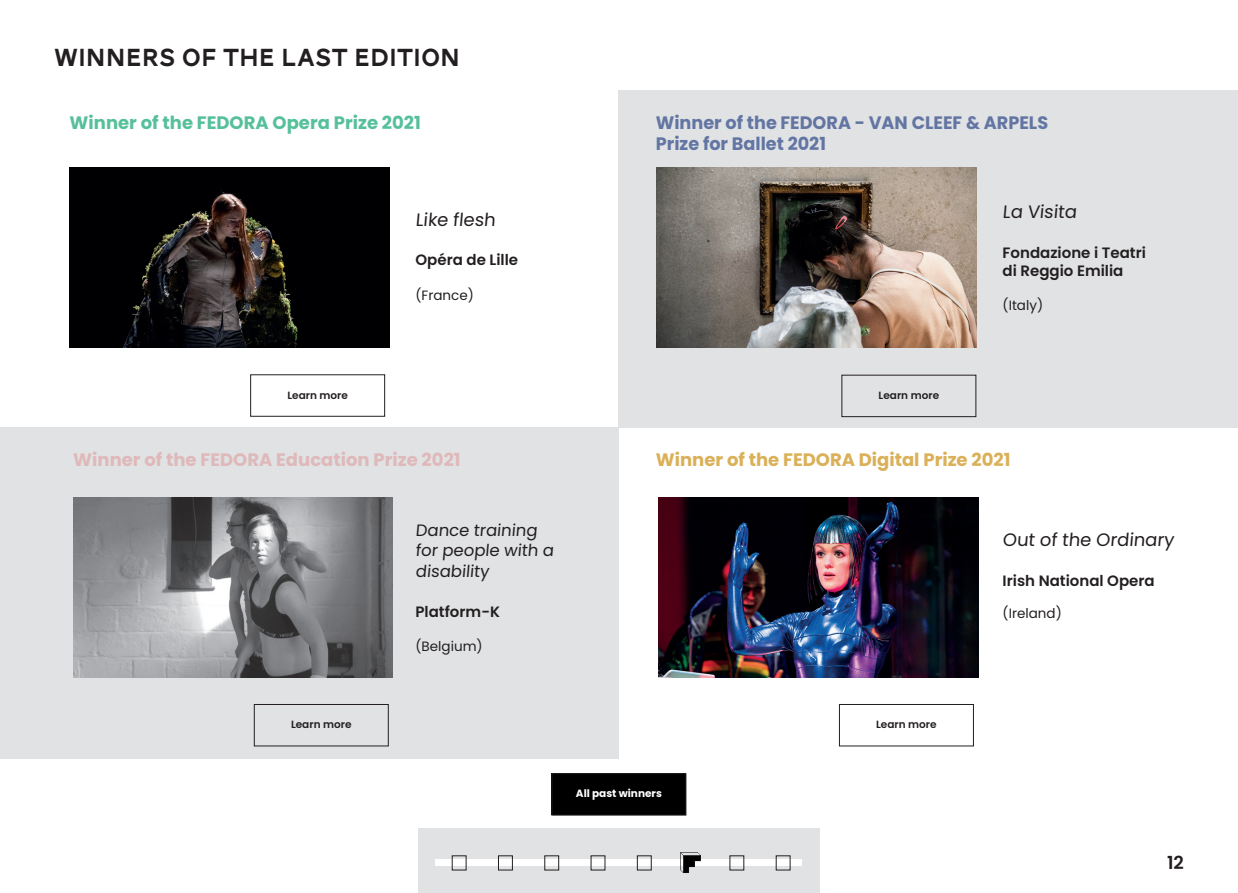
<style>
.page{position:relative;width:1238px;height:893px;background:#fff}
.page>*{position:absolute;margin:0;border:0;box-sizing:border-box;transform-origin:0 0}
.t1{font:25.5px "AW Conqueror Carved One";color:#231f20}
.t2{font:700 18px/21px "Poppins";color:#6376a3}
.t3{font:700 18px "Poppins";color:#dfb9ba}
.t4{font:700 18px "Poppins";color:#dab058}
.t5{font:18px "Poppins";color:#231f20}
.t6{font:700 18px "Poppins";color:#56c09b}
.t7{font:600 18px "Poppins";color:#231f20}
.t8{font:16.5px/19.8px "Poppins";color:#231f20}
.t9{font:600 15px/18px "Poppins";color:#231f20}
.t10{font:13.5px "Poppins";color:#231f20}
.t11{font:600 10.5px "Poppins";color:#231f20}
.t12{font:700 10.5px "Poppins";color:#fff}
</style>
<div class="page">
<div style="left:418px;top:829px;width:401px;height:64px;background:#e1e2e4"></div>
<div style="left:619px;top:90px;width:618px;height:338px;background:#e1e2e4"></div>
<div style="left:0;top:428px;width:619px;height:331px;background:#e1e2e4"></div>
<div style="left:435px;top:859px;width:367px;height:7px;background:#fff"></div>
<img style="left:680px;top:852px;width:21px;height:21px">
<div style="left:498px;top:855px;width:15px;height:15px;border:1px solid #231f20"></div>
<div style="left:544px;top:855px;width:15px;height:15px;border:1px solid #231f20"></div>
<img style="left:70px;top:168px;width:320px;height:180px">
<img style="left:656px;top:168px;width:320px;height:180px">
<div style="left:841px;top:375px;width:135px;height:42px;border:1px solid #231f20"></div>
<img style="left:73px;top:497px;width:319px;height:180px">
<div style="left:254px;top:704px;width:134px;height:42px;border:1px solid #231f20"></div>
<img style="left:658px;top:497px;width:320px;height:180px">
<div style="left:839px;top:704px;width:134px;height:42px;border:1px solid #231f20"></div>
<div style="left:552px;top:774px;width:134px;height:41px;background:#000"></div>
<div style="left:551px;top:773px;width:135px;height:42px;border:1px solid #231f20"></div>
<h1 class="t1" style="left:54px;top:46px;width:407px">WINNERS OF THE LAST EDITION</h1>
<p class="t6" style="left:70px;top:112px;width:353px">Winner of the FEDORA Opera Prize 2021</p>
<p class="t5" style="left:415px;top:209px;width:84px">Like flesh</p>
<p class="t9" style="left:415px;top:251px;width:104px">Opéra de Lille</p>
<p class="t10" style="left:415px;top:287px;width:60px">(France)</p>
<p class="t2" style="left:656px;top:112px;width:394px">Winner of the FEDORA - VAN CLEEF &amp; ARPELS<br>Prize for Ballet 2021</p>
<p class="t5" style="left:1002px;top:202px;width:78px">La Visita</p>
<p class="t9" style="left:1002px;top:244px;width:145px">Fondazione i Teatri di Reggio Emilia</p>
<p class="t10" style="left:1002px;top:298px;width:42px">(Italy)</p>
<p class="t11" style="left:287px;top:389px;width:62px">Learn more</p>
<p class="t3" style="left:73px;top:449px;width:389px">Winner of the FEDORA Education Prize 2021</p>
<p class="t8" style="left:415px;top:520px;width:142px">Dance training for people with a</p>
<p class="t8" style="left:415px;top:562px;width:77px">disability</p>
<p class="t9" style="left:415px;top:603px;width:86px">Platform-K</p>
<p class="t10" style="left:415px;top:638px;width:69px">(Belgium)</p>
<p class="t11" style="left:878px;top:389px;width:62px">Learn more</p>
<p class="t4" style="left:656px;top:449px;width:356px">Winner of the FEDORA Digital Prize 2021</p>
<p class="t5" style="left:1002px;top:530px;width:175px">Out of the Ordinary</p>
<p class="t9" style="left:1002px;top:572px;width:154px">Irish National Opera</p>
<p class="t10" style="left:1002px;top:606px;width:61px">(Ireland)</p>
<p class="t11" style="left:291px;top:718px;width:62px">Learn more</p>
<p class="t12" style="left:576px;top:788px;width:87px">All past winners</p>
<p class="t11" style="left:876px;top:718px;width:62px">Learn more</p>
<p class="t7" style="left:1166px;top:852px;width:18px">12</p>
</div>
